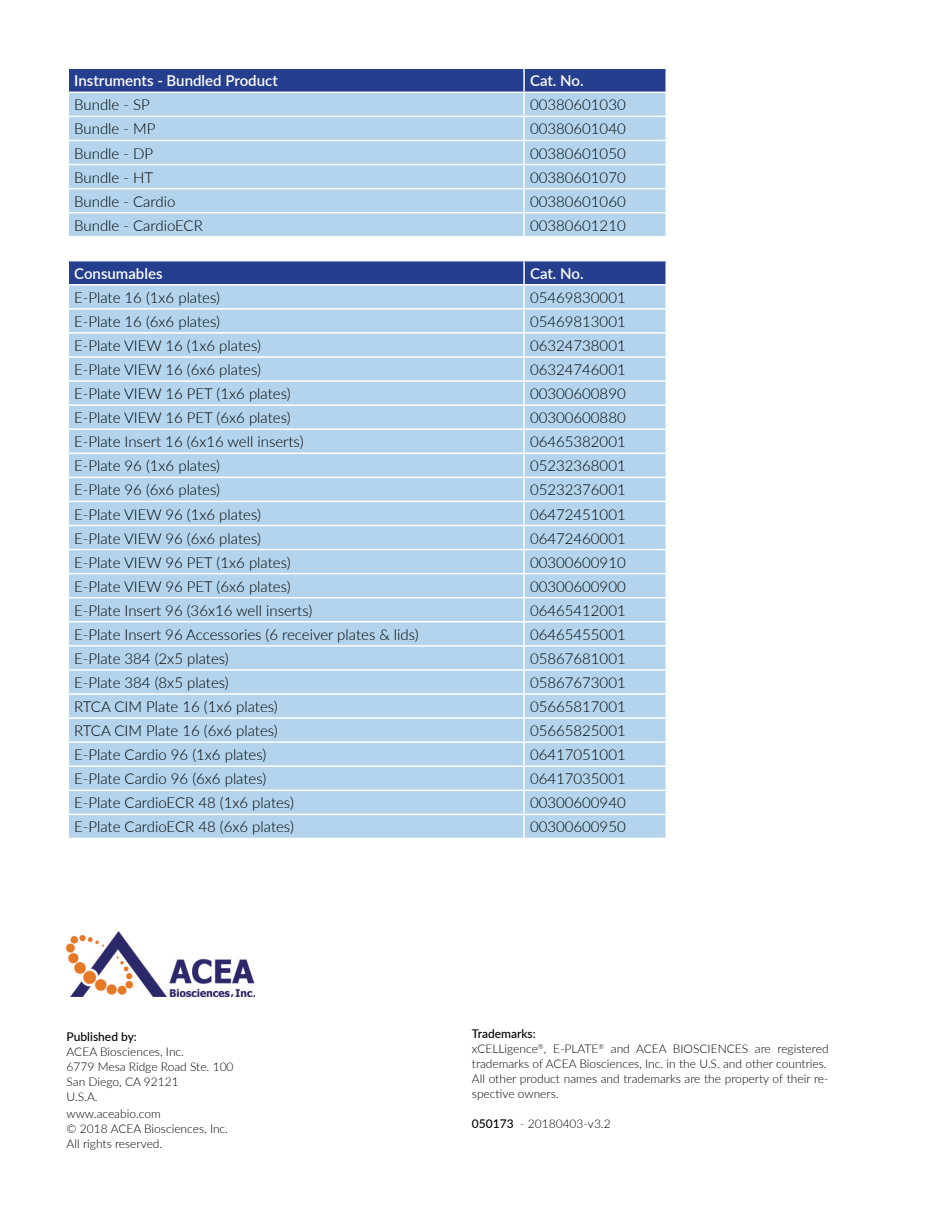
<style>
.page{position:relative;width:945px;height:1215px;background:#fff}
.page>*{position:absolute;margin:0;border:0;box-sizing:border-box;transform-origin:0 0}
.Lato_Reg{font:300 15px "Lato";color:#000}
.Lato_Reg-2{font:600 15px "Lato";color:#fff}
.Lato_Reg-3{font:300 12px/15px "Lato";color:#000}
.Lato_Reg-4{font:500 12px "Lato";color:#000}
.s1{font-weight:500}
</style>
<div class="page">
<svg style="left:68px;top:69px;width:599px;height:167px;background:#a4c2e0"></svg>
<img style="left:67px;top:932px;width:187px;height:65px">
<svg style="left:68px;top:261px;width:599px;height:577px;background:#b2d1e9"></svg>
<p class="Lato_Reg-2" style="left:74px;top:70px;width:205px">Instruments - Bundled Product</p>
<p class="Lato_Reg-2" style="left:530px;top:70px;width:55px">Cat. No.</p>
<p class="Lato_Reg" style="left:74px;top:95px;width:77px">Bundle - SP</p>
<p class="Lato_Reg" style="left:530px;top:95px;width:97px">00380601030</p>
<p class="Lato_Reg" style="left:74px;top:119px;width:83px">Bundle - MP</p>
<p class="Lato_Reg" style="left:530px;top:119px;width:97px">00380601040</p>
<p class="Lato_Reg" style="left:74px;top:143px;width:80px">Bundle - DP</p>
<p class="Lato_Reg" style="left:530px;top:143px;width:97px">00380601050</p>
<p class="Lato_Reg" style="left:74px;top:167px;width:80px">Bundle - HT</p>
<p class="Lato_Reg" style="left:530px;top:167px;width:97px">00380601070</p>
<p class="Lato_Reg" style="left:74px;top:191px;width:103px">Bundle - Cardio</p>
<p class="Lato_Reg" style="left:530px;top:191px;width:97px">00380601060</p>
<p class="Lato_Reg" style="left:74px;top:215px;width:130px">Bundle - CardioECR</p>
<p class="Lato_Reg" style="left:530px;top:215px;width:97px">00380601210</p>
<p class="Lato_Reg-2" style="left:74px;top:262px;width:90px">Consumables</p>
<p class="Lato_Reg-2" style="left:530px;top:262px;width:55px">Cat. No.</p>
<p class="Lato_Reg" style="left:74px;top:287px;width:147px">E-Plate 16 (1x6 plates)</p>
<p class="Lato_Reg" style="left:530px;top:287px;width:97px">05469830001</p>
<p class="Lato_Reg" style="left:74px;top:311px;width:147px">E-Plate 16 (6x6 plates)</p>
<p class="Lato_Reg" style="left:530px;top:311px;width:97px">05469813001</p>
<p class="Lato_Reg" style="left:74px;top:335px;width:188px">E-Plate VIEW 16 (1x6 plates)</p>
<p class="Lato_Reg" style="left:530px;top:335px;width:97px">06324738001</p>
<p class="Lato_Reg" style="left:74px;top:359px;width:188px">E-Plate VIEW 16 (6x6 plates)</p>
<p class="Lato_Reg" style="left:530px;top:359px;width:97px">06324746001</p>
<p class="Lato_Reg" style="left:74px;top:383px;width:218px">E-Plate VIEW 16 PET (1x6 plates)</p>
<p class="Lato_Reg" style="left:530px;top:383px;width:97px">00300600890</p>
<p class="Lato_Reg" style="left:74px;top:407px;width:218px">E-Plate VIEW 16 PET (6x6 plates)</p>
<p class="Lato_Reg" style="left:530px;top:407px;width:97px">00300600880</p>
<p class="Lato_Reg" style="left:74px;top:431px;width:231px">E-Plate Insert 16 (6x16 well inserts)</p>
<p class="Lato_Reg" style="left:530px;top:431px;width:97px">06465382001</p>
<p class="Lato_Reg" style="left:74px;top:456px;width:147px">E-Plate 96 (1x6 plates)</p>
<p class="Lato_Reg" style="left:530px;top:456px;width:97px">05232368001</p>
<p class="Lato_Reg" style="left:74px;top:480px;width:147px">E-Plate 96 (6x6 plates)</p>
<p class="Lato_Reg" style="left:530px;top:480px;width:97px">05232376001</p>
<p class="Lato_Reg" style="left:74px;top:504px;width:188px">E-Plate VIEW 96 (1x6 plates)</p>
<p class="Lato_Reg" style="left:530px;top:504px;width:97px">06472451001</p>
<p class="Lato_Reg" style="left:74px;top:528px;width:188px">E-Plate VIEW 96 (6x6 plates)</p>
<p class="Lato_Reg" style="left:530px;top:528px;width:97px">06472460001</p>
<p class="Lato_Reg" style="left:74px;top:552px;width:218px">E-Plate VIEW 96 PET (1x6 plates)</p>
<p class="Lato_Reg" style="left:530px;top:552px;width:97px">00300600910</p>
<p class="Lato_Reg" style="left:74px;top:576px;width:218px">E-Plate VIEW 96 PET (6x6 plates)</p>
<p class="Lato_Reg" style="left:530px;top:576px;width:97px">00300600900</p>
<p class="Lato_Reg" style="left:74px;top:600px;width:240px">E-Plate Insert 96 (36x16 well inserts)</p>
<p class="Lato_Reg" style="left:530px;top:600px;width:97px">06465412001</p>
<p class="Lato_Reg" style="left:74px;top:624px;width:346px">E-Plate Insert 96 Accessories (6 receiver plates &amp; lids)</p>
<p class="Lato_Reg" style="left:530px;top:624px;width:97px">06465455001</p>
<p class="Lato_Reg" style="left:74px;top:648px;width:156px">E-Plate 384 (2x5 plates)</p>
<p class="Lato_Reg" style="left:530px;top:648px;width:97px">05867681001</p>
<p class="Lato_Reg" style="left:74px;top:672px;width:156px">E-Plate 384 (8x5 plates)</p>
<p class="Lato_Reg" style="left:530px;top:672px;width:97px">05867673001</p>
<p class="Lato_Reg" style="left:74px;top:696px;width:205px">RTCA CIM Plate 16 (1x6 plates)</p>
<p class="Lato_Reg" style="left:530px;top:696px;width:97px">05665817001</p>
<p class="Lato_Reg" style="left:74px;top:720px;width:205px">RTCA CIM Plate 16 (6x6 plates)</p>
<p class="Lato_Reg" style="left:530px;top:720px;width:97px">05665825001</p>
<p class="Lato_Reg" style="left:74px;top:744px;width:194px">E-Plate Cardio 96 (1x6 plates)</p>
<p class="Lato_Reg" style="left:530px;top:744px;width:97px">06417051001</p>
<p class="Lato_Reg" style="left:74px;top:769px;width:194px">E-Plate Cardio 96 (6x6 plates)</p>
<p class="Lato_Reg" style="left:530px;top:769px;width:97px">06417035001</p>
<p class="Lato_Reg" style="left:74px;top:793px;width:221px">E-Plate CardioECR 48 (1x6 plates)</p>
<p class="Lato_Reg" style="left:530px;top:793px;width:97px">00300600940</p>
<p class="Lato_Reg" style="left:74px;top:817px;width:221px">E-Plate CardioECR 48 (6x6 plates)</p>
<p class="Lato_Reg" style="left:530px;top:817px;width:97px">00300600950</p>
<p class="Lato_Reg-4" style="left:67px;top:1028px;width:72px">Published by:</p>
<p class="Lato_Reg-3" style="left:67px;top:1044px;width:119px">ACEA Biosciences, Inc.</p>
<p class="Lato_Reg-3" style="left:67px;top:1059px;width:168px">6779 Mesa Ridge Road Ste. 100</p>
<p class="Lato_Reg-3" style="left:67px;top:1074px;width:114px">San Diego, CA 92121</p>
<p class="Lato_Reg-3" style="left:67px;top:1089px;width:33px">U.S.A.</p>
<p class="Lato_Reg-3" style="left:67px;top:1106px;width:96px">www.aceabio.com</p>
<p class="Lato_Reg-3" style="left:67px;top:1121px;width:163px">© 2018 ACEA Biosciences, Inc.</p>
<p class="Lato_Reg-3" style="left:67px;top:1136px;width:97px">All rights reserved.</p>
<p class="Lato_Reg-4" style="left:472px;top:1025px;width:65px">Trademarks:</p>
<p class="Lato_Reg-3" style="left:472px;top:1041px;width:358px">xCELLigence<sup>®</sup>, E-PLATE<sup>®</sup> and ACEA BIOSCIENCES are registered trademarks of ACEA Biosciences, Inc. in the U.S. and other countries.</p>
<p class="Lato_Reg-3" style="left:472px;top:1071px;width:358px">All other product names and trademarks are the property of their re&shy;spective owners.</p>
<p class="Lato_Reg-3" style="left:472px;top:1116px;width:140px"><span class="s1">050173</span> - 20180403-v3.2</p>
</div>
